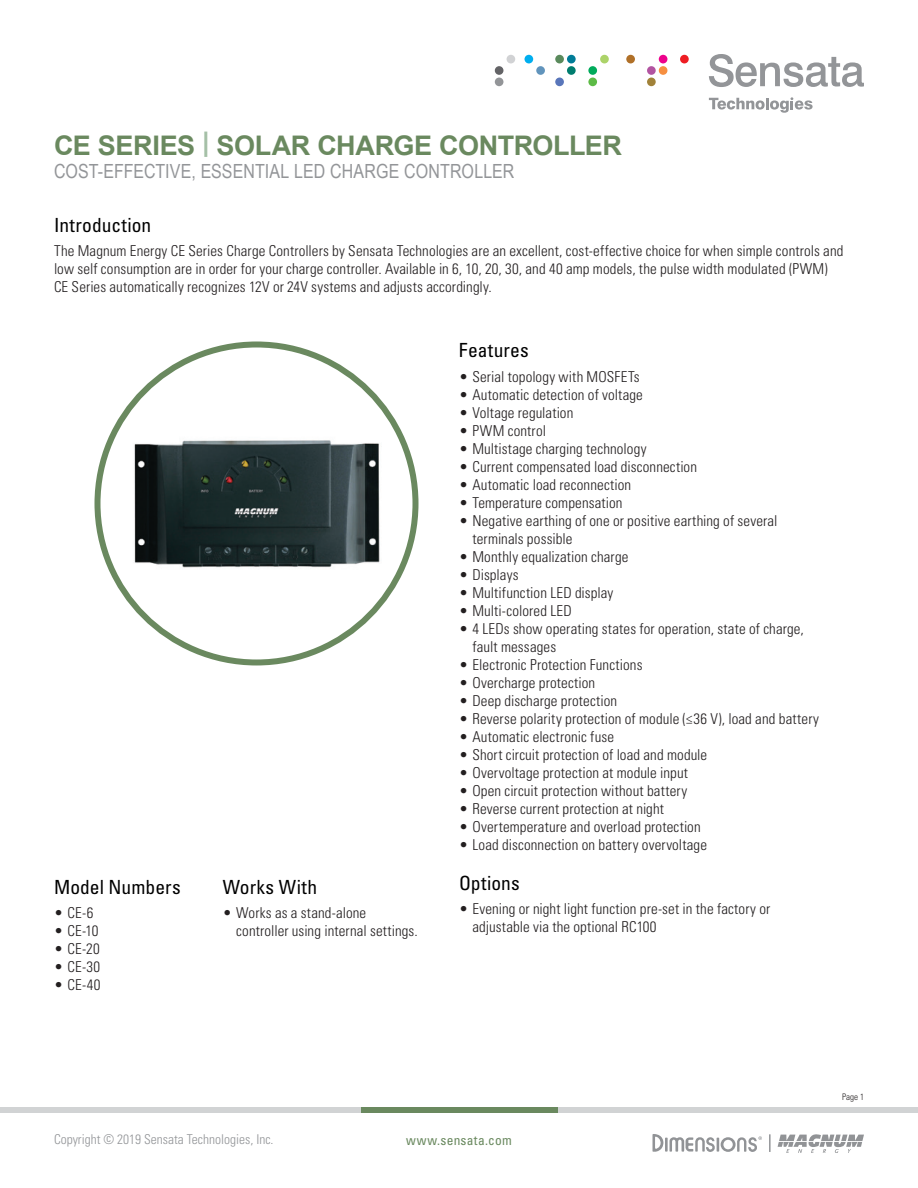
<style>
.page{position:relative;width:918px;height:1188px;background:#fff}
.page>*{position:absolute;margin:0;border:0;box-sizing:border-box;transform-origin:0 0}
.t1{font:700 27px "Arial";letter-spacing:-.015em;color:#6a895f}
.t2{font:condensed 19.5px "Univers";letter-spacing:.005em;color:#000}
.t3{font:19.5px "Arial Narrow";letter-spacing:.005em;color:#939598}
.t4{font:300 condensed 15px/18px "Univers LT Std";letter-spacing:.01em;color:#231f20}
.t5{font:300 condensed 13.5px "Univers LT Std";color:#939598}
.t6{font:condensed 13.5px "Univers";letter-spacing:.015em;color:#6a895f}
.t7{font:300 condensed 9px "Univers LT Std";color:#231f20}
.s1{color:#a5c0a7}
</style>
<div class="page">
<div style="left:0;top:1107px;width:918px;height:5px;background:#d1d3d4"></div>
<div style="left:361px;top:1107px;width:197px;height:5px;background:#6a895f"></div>
<svg style="left:709px;top:54px;width:155px;height:33px"></svg>
<svg style="left:709px;top:97px;width:104px;height:16px"></svg>
<div style="left:495px;top:78px;width:8px;height:8px;background:#939598;border-radius:50%"></div>
<div style="left:525px;top:55px;width:8px;height:8px;background:#00aeef;border-radius:50%"></div>
<div style="left:536px;top:66px;width:9px;height:9px;background:#6194bc;border-radius:50%"></div>
<div style="left:555px;top:55px;width:9px;height:8px;background:#5a8a5c;border-radius:50%"></div>
<div style="left:567px;top:55px;width:9px;height:8px;background:#007c97;border-radius:50%"></div>
<div style="left:567px;top:66px;width:9px;height:9px;background:#007d6f;border-radius:50%"></div>
<div style="left:555px;top:78px;width:9px;height:8px;background:#5976ba;border-radius:50%"></div>
<div style="left:600px;top:55px;width:9px;height:8px;background:#acd369;border-radius:50%"></div>
<div style="left:588px;top:66px;width:9px;height:9px;background:#00ab5b;border-radius:50%"></div>
<div style="left:588px;top:78px;width:9px;height:8px;background:#5dbb46;border-radius:50%"></div>
<div style="left:659px;top:55px;width:8px;height:8px;background:#ed028c;border-radius:50%"></div>
<div style="left:647px;top:66px;width:9px;height:9px;background:#b254a1;border-radius:50%"></div>
<div style="left:659px;top:66px;width:8px;height:9px;background:#f68f40;border-radius:50%"></div>
<div style="left:647px;top:78px;width:9px;height:8px;background:#a18239;border-radius:50%"></div>
<div style="left:680px;top:55px;width:9px;height:8px;background:#ee1d23;border-radius:50%"></div>
<div style="left:507px;top:55px;width:8px;height:8px;background:#d1d2d4;border-radius:50%"></div>
<div style="left:495px;top:66px;width:8px;height:9px;background:#636366;border-radius:50%"></div>
<div style="left:626px;top:55px;width:9px;height:8px;background:#b07028;border-radius:50%"></div>
<img style="left:100px;top:380px;width:312px;height:248px">
<svg style="left:778px;top:1134px;width:86px;height:19px"></svg>
<svg style="left:652px;top:1134px;width:110px;height:18px"></svg>
<svg style="left:769px;top:1134px;width:2px;height:18px"></svg>
<h1 class="t1" style="left:54px;top:127px;width:570px">CE SERIES <span class="s1">|</span> SOLAR CHARGE CONTROLLER</h1>
<h2 class="t3" style="left:54px;top:157px;width:462px">COST-EFFECTIVE, ESSENTIAL LED CHARGE CONTROLLER</h2>
<h2 class="t2" style="left:54px;top:212px;width:99px">Introduction</h2>
<p class="t4" style="left:54px;top:242px;width:791px">The Magnum Energy CE Series Charge Controllers by Sensata Technologies are an excellent, cost-effective choice for when simple controls and low self consumption are in order for your charge controller. Available in 6, 10, 20, 30, and 40 amp models, the pulse width modulated (PWM)<br>CE Series automatically recognizes 12V or 24V systems and adjusts accordingly.</p>
<h2 class="t2" style="left:54px;top:874px;width:128px">Model Numbers</h2>
<p class="t4" style="left:54px;top:904px;width:41px">• CE-6</p>
<p class="t4" style="left:54px;top:922px;width:46px">• CE-10</p>
<p class="t4" style="left:54px;top:940px;width:47px">• CE-20</p>
<p class="t4" style="left:54px;top:958px;width:48px">• CE-30</p>
<p class="t4" style="left:54px;top:976px;width:48px">• CE-40</p>
<h2 class="t2" style="left:223px;top:874px;width:96px">Works With</h2>
<p class="t4" style="left:236px;top:904px;width:183px;text-indent:-14px">• Works as a stand-alone controller using internal settings.</p>
<h2 class="t2" style="left:459px;top:338px;width:71px">Features</h2>
<p class="t4" style="left:459px;top:368px;width:182px">• Serial topology with MOSFETs</p>
<p class="t4" style="left:459px;top:386px;width:185px">• Automatic detection of voltage</p>
<p class="t4" style="left:459px;top:404px;width:116px">• Voltage regulation</p>
<p class="t4" style="left:459px;top:422px;width:88px">• PWM control</p>
<p class="t4" style="left:459px;top:440px;width:189px">• Multistage charging technology</p>
<p class="t4" style="left:459px;top:458px;width:240px">• Current compensated load disconnection</p>
<p class="t4" style="left:459px;top:476px;width:174px">• Automatic load reconnection</p>
<p class="t4" style="left:459px;top:494px;width:165px">• Temperature compensation</p>
<p class="t4" style="left:472px;top:512px;width:306px;text-indent:-14px">• Negative earthing of one or positive earthing of several terminals possible</p>
<p class="t4" style="left:459px;top:548px;width:171px">• Monthly equalization charge</p>
<p class="t4" style="left:459px;top:566px;width:61px">• Displays</p>
<p class="t4" style="left:459px;top:584px;width:156px">• Multifunction LED display</p>
<p class="t4" style="left:459px;top:602px;width:114px">• Multi-colored LED</p>
<p class="t4" style="left:472px;top:620px;width:333px;text-indent:-14px">• 4 LEDs show operating states for operation, state of charge, fault messages</p>
<p class="t4" style="left:459px;top:656px;width:185px">• Electronic Protection Functions</p>
<p class="t4" style="left:459px;top:674px;width:138px">• Overcharge protection</p>
<p class="t4" style="left:459px;top:692px;width:160px">• Deep discharge protection</p>
<p class="t4" style="left:459px;top:710px;width:362px">• Reverse polarity protection of module (≤36 V), load and battery</p>
<p class="t4" style="left:459px;top:728px;width:157px">• Automatic electronic fuse</p>
<p class="t4" style="left:459px;top:746px;width:250px">• Short circuit protection of load and module</p>
<p class="t4" style="left:459px;top:764px;width:231px">• Overvoltage protection at module input</p>
<p class="t4" style="left:459px;top:782px;width:230px">• Open circuit protection without battery</p>
<p class="t4" style="left:459px;top:800px;width:207px">• Reverse current protection at night</p>
<p class="t4" style="left:459px;top:818px;width:243px">• Overtemperature and overload protection</p>
<p class="t4" style="left:459px;top:836px;width:250px">• Load disconnection on battery overvoltage</p>
<h2 class="t2" style="left:459px;top:870px;width:62px">Options</h2>
<p class="t4" style="left:472px;top:900px;width:299px;text-indent:-14px">• Evening or night light function pre-set in the factory or adjustable via the optional RC100</p>
<p class="t5" style="left:54px;top:1131px;width:221px">Copyright © 2019 Sensata Technologies, Inc.</p>
<p class="t6" style="left:406px;top:1131px;width:107px">www.sensata.com</p>
<p class="t7" style="left:842px;top:1091px;width:23px">Page 1</p>
</div>
